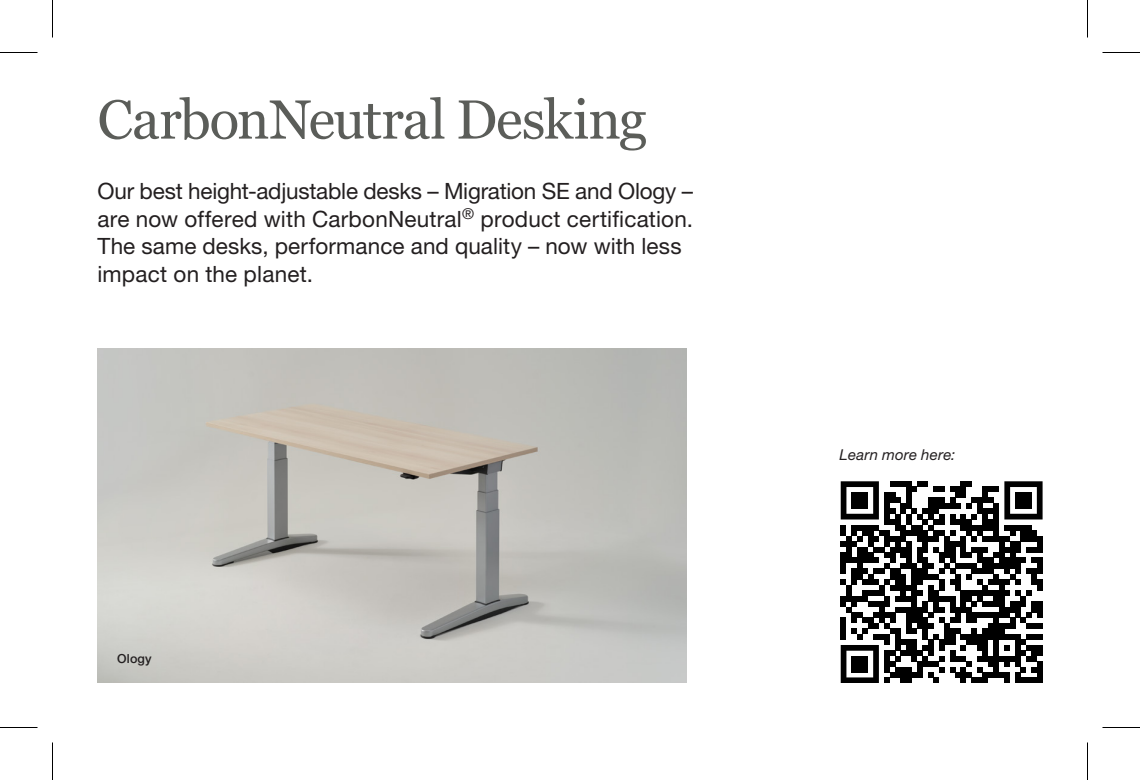
<style>
.page{position:relative;width:1140px;height:780px;background:#fff}
.page>*{position:absolute;margin:0;border:0;box-sizing:border-box;transform-origin:0 0}
.t1{font:55px "Georgia";letter-spacing:-.02em;color:#5b5d59}
.t2{font:22.5px/27.5px "Helvetica Neue LT Pro";letter-spacing:.005em;color:#231f20}
.t3{font:italic 15px "Helvetica Neue LT Pro";letter-spacing:.02em;color:#231f20}
.t4{font:500 12.5px "Helvetica Neue LT Pro";letter-spacing:.02em;color:#231f20}
</style>
<div class="page">
<img style="left:98px;top:348px;width:589px;height:335px">
<svg style="left:841px;top:481px;width:201px;height:202px"></svg>
<div style="left:852px;top:492px;width:16px;height:17px;background:#000"></div>
<div style="left:1015px;top:492px;width:17px;height:17px;background:#000"></div>
<div style="left:852px;top:656px;width:16px;height:16px;background:#000"></div>
<hr style="left:0;top:52px;width:38px;height:1px;background:#000">
<hr style="left:1102px;top:52px;width:38px;height:1px;background:#000">
<hr style="left:0;top:727px;width:38px;height:1px;background:#000">
<hr style="left:1102px;top:727px;width:38px;height:1px;background:#000">
<hr style="left:52px;top:0;width:1px;height:38px;background:#000">
<hr style="left:52px;top:742px;width:1px;height:38px;background:#000">
<hr style="left:1087px;top:0;width:1px;height:38px;background:#000">
<hr style="left:1087px;top:742px;width:1px;height:38px;background:#000">
<p class="t1" style="left:98px;top:86px;width:551px">CarbonNeutral Desking</p>
<p class="t2" style="left:98px;top:177px;width:597px">Our best height-adjustable desks – Migration SE and Ology – are now offered with CarbonNeutral<sup>®</sup> product certification.<br>The same desks, performance and quality – now with less impact on the planet.</p>
<p class="t4" style="left:117px;top:651px;width:36px">Ology</p>
<p class="t3" style="left:840px;top:446px;width:117px">Learn more here:</p>
</div>
